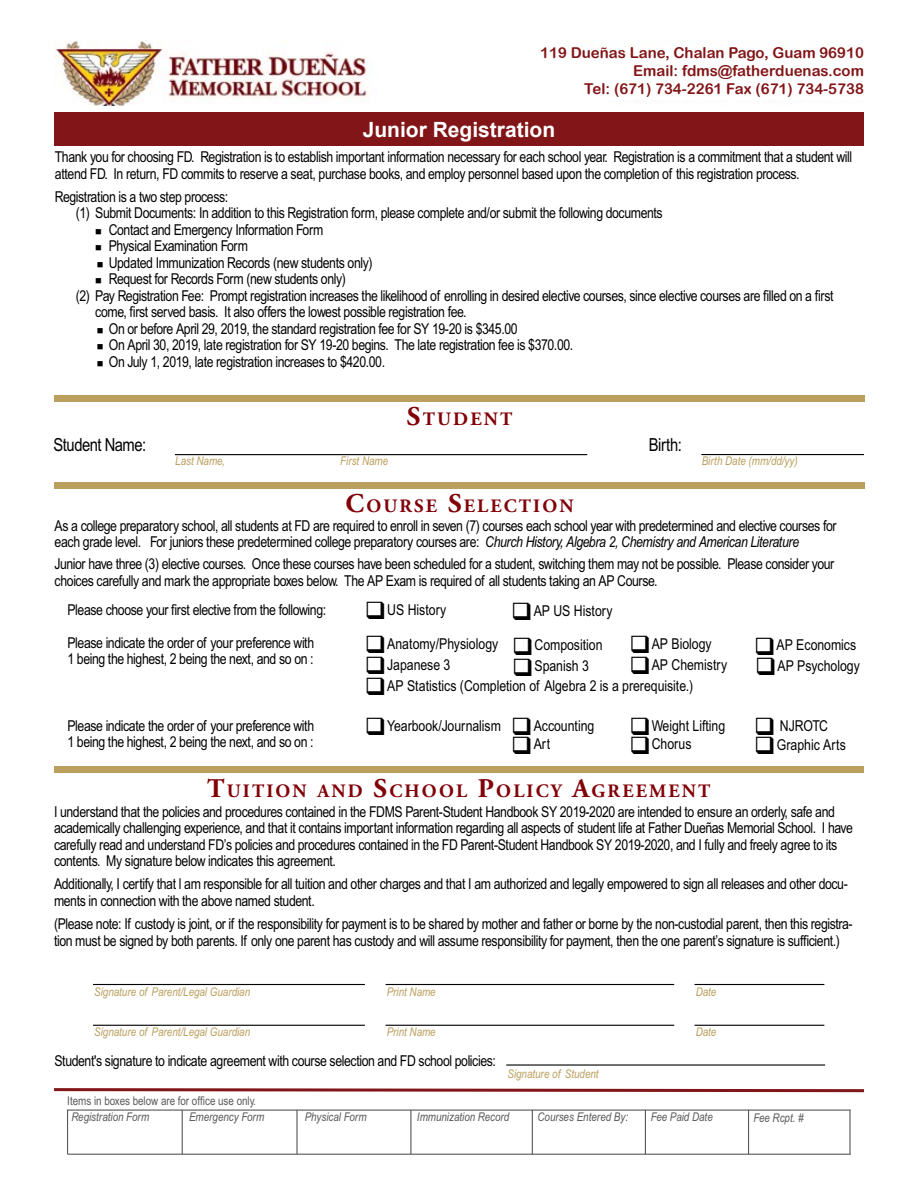
<style>
.page{position:relative;width:918px;height:1188px;background:#fff}
.page>*{position:absolute;margin:0;border:0;box-sizing:border-box;transform-origin:0 0}
.t1{font:700 21px "Arial";color:#fff}
.t2{font:700 18.9px "Adobe Garamond Pro";letter-spacing:.115em;color:#810007}
.t3{font:18px "Arial Narrow MT Std";letter-spacing:-.025em;color:#000}
.t4{font:15px/16.5px "Arial Narrow MT Std";letter-spacing:-.025em;color:#000}
.t5{font:15px "Arial Narrow MT Std";color:#000}
.t6{font:15px/18px "Arial Rounded MT Bold";color:#821517;text-align:right}
.t7{font:italic 12px "Arial Narrow MT Std";color:#ba9f5e}
.t8{font:italic 12px "Arial Narrow MT Std";color:#58595b}
.t9{font:12px "Arial Narrow MT Std";color:#58595b}
.s1{font-size:27px}
.s2{font-style:italic}
</style>
<div class="page">
<img style="left:54px;top:40px;width:720px;height:66px">
<hr style="left:175px;top:454px;width:412px;height:1px;background:#000">
<hr style="left:701px;top:454px;width:163px;height:1px;background:#000">
<div style="left:55px;top:395px;width:810px;height:7px;background:#ba9f5e"></div>
<div style="left:55px;top:482px;width:810px;height:7px;background:#ba9f5e"></div>
<svg style="left:54px;top:1088px;width:810px;height:5px"></svg>
<hr style="left:68px;top:1110px;width:783px;height:1px;background:#58595b">
<hr style="left:849px;top:1110px;width:2px;height:44px;background:#58595b">
<hr style="left:182px;top:1110px;width:1px;height:44px;background:#58595b">
<hr style="left:296px;top:1110px;width:2px;height:44px;background:#58595b">
<hr style="left:410px;top:1110px;width:1px;height:44px;background:#58595b">
<hr style="left:645px;top:1110px;width:1px;height:44px;background:#58595b">
<hr style="left:748px;top:1110px;width:1px;height:44px;background:#58595b">
<hr style="left:67px;top:1110px;width:1px;height:44px;background:#58595b">
<div style="left:54px;top:767px;width:810px;height:6px;background:#ba9f5e"></div>
<hr style="left:695px;top:984px;width:129px;height:1px;background:#000">
<hr style="left:386px;top:984px;width:288px;height:1px;background:#000">
<hr style="left:93px;top:984px;width:272px;height:1px;background:#000">
<hr style="left:695px;top:1025px;width:129px;height:1px;background:#000">
<hr style="left:386px;top:1025px;width:288px;height:1px;background:#000">
<hr style="left:93px;top:1025px;width:272px;height:1px;background:#000">
<hr style="left:506px;top:1064px;width:319px;height:2px;background:#000">
<hr style="left:532px;top:1110px;width:1px;height:44px;background:#58595b">
<hr style="left:68px;top:1154px;width:783px;height:1px;background:#58595b">
<div style="left:513px;top:47px;width:351px;height:53px;background:#fff"></div>
<div style="left:54px;top:112px;width:810px;height:34px;background:#821517"></div>
<p class="t6" style="left:540px;top:44px;width:325px">119 Dueñas Lane, Chalan Pago, Guam 96910<br>Email: fdms@fatherduenas.com<br>Tel: (671) 734-2261 Fax (671) 734-5738</p>
<h1 class="t1" style="left:363px;top:115px;width:194px">Junior Registration</h1>
<p class="t4" style="left:55px;top:148px;width:799px">Thank you for choosing FD. Registration is to establish important information necessary for each school year. Registration is a commitment that a student will attend FD. In return, FD commits to reserve a seat, purchase books, and employ personnel based upon the completion of this registration process.</p>
<p class="t4" style="left:76px;top:188px;width:588px;text-indent:-21px">Registration is a two step process:<br>(1) Submit Documents: In addition to this Registration form, please complete and/or submit the following documents</p>
<p class="t4" style="left:95px;top:221px;width:230px">■ Contact and Emergency Information Form</p>
<p class="t4" style="left:95px;top:238px;width:154px">■ Physical Examination Form</p>
<p class="t4" style="left:97px;top:254px;width:277px">■ Updated Immunization Records (new students only)</p>
<p class="t4" style="left:95px;top:271px;width:252px">■ Request for Records Form (new students only)</p>
<p class="t4" style="left:76px;top:287px;width:759px">(2) Pay Registration Fee: Prompt registration increases the likelihood of enrolling in desired elective courses, since elective courses are filled on a first</p>
<p class="t4" style="left:95px;top:304px;width:373px">come, first served basis. It also offers the lowest possible registration fee.</p>
<p class="t4" style="left:97px;top:320px;width:422px">■ On or before April 29, 2019, the standard registration fee for SY 19-20 is $345.00</p>
<p class="t4" style="left:97px;top:337px;width:478px">■ On April 30, 2019, late registration for SY 19-20 begins. The late registration fee is $370.00.</p>
<p class="t4" style="left:97px;top:353px;width:290px">■ On July 1, 2019, late registration increases to $420.00.</p>
<p class="t3" style="left:54px;top:434px;width:94px">Student Name:</p>
<p class="t7" style="left:175px;top:454px;width:51px">Last Name,</p>
<p class="t7" style="left:340px;top:454px;width:50px">First Name</p>
<p class="t2" style="left:407px;top:408px;width:107px"><span class="s1">S</span>TUDENT</p>
<p class="t2" style="left:346px;top:495px;width:230px"><span class="s1">C</span>OURSE <span class="s1">S</span>ELECTION</p>
<p class="t3" style="left:649px;top:434px;width:35px">Birth:</p>
<p class="t7" style="left:702px;top:454px;width:98px">Birth Date (mm/dd/yy)</p>
<p class="t4" style="left:55px;top:517px;width:783px">As a college preparatory school, all students at FD are required to enroll in seven (7) courses each school year with predetermined and elective courses for each grade level. For juniors these predetermined college preparatory courses are: <span class="s2">Church History, Algebra 2, Chemistry and American Literature</span></p>
<p class="t4" style="left:55px;top:555px;width:781px">Junior have three (3) elective courses. Once these courses have been scheduled for a student, switching them may not be possible. Please consider your choices carefully and mark the appropriate boxes below. The AP Exam is required of all students taking an AP Course.</p>
<p class="t5" style="left:365px;top:601px;width:83px">❑US History</p>
<p class="t4" style="left:67px;top:601px;width:260px">Please choose your first elective from the following:</p>
<p class="t5" style="left:511px;top:602px;width:103px">❑AP US History</p>
<p class="t4" style="left:67px;top:635px;width:248px;line-height:15.8px">Please indicate the order of your preference with<br>1 being the highest, 2 being the next, and so on :</p>
<p class="t4" style="left:67px;top:718px;width:248px;line-height:15.8px">Please indicate the order of your preference with<br>1 being the highest, 2 being the next, and so on :</p>
<p class="t5" style="left:365px;top:635px;width:135px">❑Anatomy/Physiology</p>
<p class="t5" style="left:629px;top:635px;width:84px">❑AP Biology</p>
<p class="t5" style="left:512px;top:636px;width:92px">❑Composition</p>
<p class="t5" style="left:754px;top:636px;width:104px">❑AP Economics</p>
<p class="t5" style="left:365px;top:655px;width:87px">❑Japanese 3</p>
<p class="t5" style="left:512px;top:657px;width:78px">❑Spanish 3</p>
<p class="t5" style="left:629px;top:657px;width:232px">❑AP Chemistry ❑AP Psychology</p>
<p class="t5" style="left:365px;top:677px;width:330px">❑AP Statistics (Completion of Algebra 2 is a prerequisite.)</p>
<p class="t5" style="left:387px;top:717px;width:115px">Yearbook/Journalism</p>
<p class="t4" style="left:754px;top:717px;width:75px">❑ NJROTC</p>
<p class="t5" style="left:534px;top:717px;width:62px">Accounting</p>
<p class="t5" style="left:652px;top:717px;width:75px">Weight Lifting</p>
<p class="t4" style="left:534px;top:736px;width:18px">Art</p>
<p class="t4" style="left:652px;top:736px;width:41px">Chorus</p>
<p class="t5" style="left:754px;top:736px;width:93px">❑ Graphic Arts</p>
<p class="t2" style="left:207px;top:780px;width:505px"><span class="s1">T</span>UITION AND <span class="s1">S</span>CHOOL <span class="s1">P</span>OLICY <span class="s1">A</span>GREEMENT</p>
<p class="t4" style="left:54px;top:803px;width:800px">I understand that the policies and procedures contained in the FDMS Parent-Student Handbook SY 2019-2020 are intended to ensure an orderly, safe and academically challenging experience, and that it contains important information regarding all aspects of student life at Father Dueñas Memorial School. I have carefully read and understand FD’s policies and procedures contained in the FD Parent-Student Handbook SY 2019-2020, and I fully and freely agree to its contents. My signature below indicates this agreement.</p>
<p class="t4" style="left:54px;top:876px;width:795px">Additionally, I certify that l am responsible for all tuition and other charges and that I am authorized and legally empowered to sign all releases and other docu&shy;ments in connection with the above named student.</p>
<p class="t4" style="left:54px;top:915px;width:800px">(Please note: If custody is joint, or if the responsibility for payment is to be shared by mother and father or borne by the non-custodial parent, then this registra&shy;tion must be signed by both parents. If only one parent has custody and will assume responsibility for payment, then the one parent’s signature is sufficient.)</p>
<p class="t7" style="left:94px;top:985px;width:157px">Signature of Parent/Legal Guardian</p>
<p class="t7" style="left:387px;top:985px;width:51px">Print Name</p>
<p class="t7" style="left:696px;top:985px;width:22px">Date</p>
<p class="t7" style="left:94px;top:1025px;width:157px">Signature of Parent/Legal Guardian</p>
<p class="t7" style="left:387px;top:1025px;width:51px">Print Name</p>
<p class="t7" style="left:696px;top:1025px;width:22px">Date</p>
<p class="t4" style="left:54px;top:1052px;width:443px">Student's signature to indicate agreement with course selection and FD school policies:</p>
<p class="t7" style="left:507px;top:1066px;width:93px">Signature of Student</p>
<p class="t9" style="left:67px;top:1094px;width:190px">Items in boxes below are for office use only.</p>
<p class="t8" style="left:71px;top:1109px;width:79px">Registration Form</p>
<p class="t8" style="left:189px;top:1110px;width:77px">Emergency Form</p>
<p class="t8" style="left:305px;top:1110px;width:64px">Physical Form</p>
<p class="t8" style="left:538px;top:1110px;width:92px">Courses Entered By:</p>
<p class="t8" style="left:651px;top:1110px;width:64px">Fee Paid Date</p>
<p class="t8" style="left:753px;top:1110px;width:52px">Fee Rcpt. #</p>
<p class="t8" style="left:417px;top:1110px;width:94px">Immunization Record</p>
</div>
